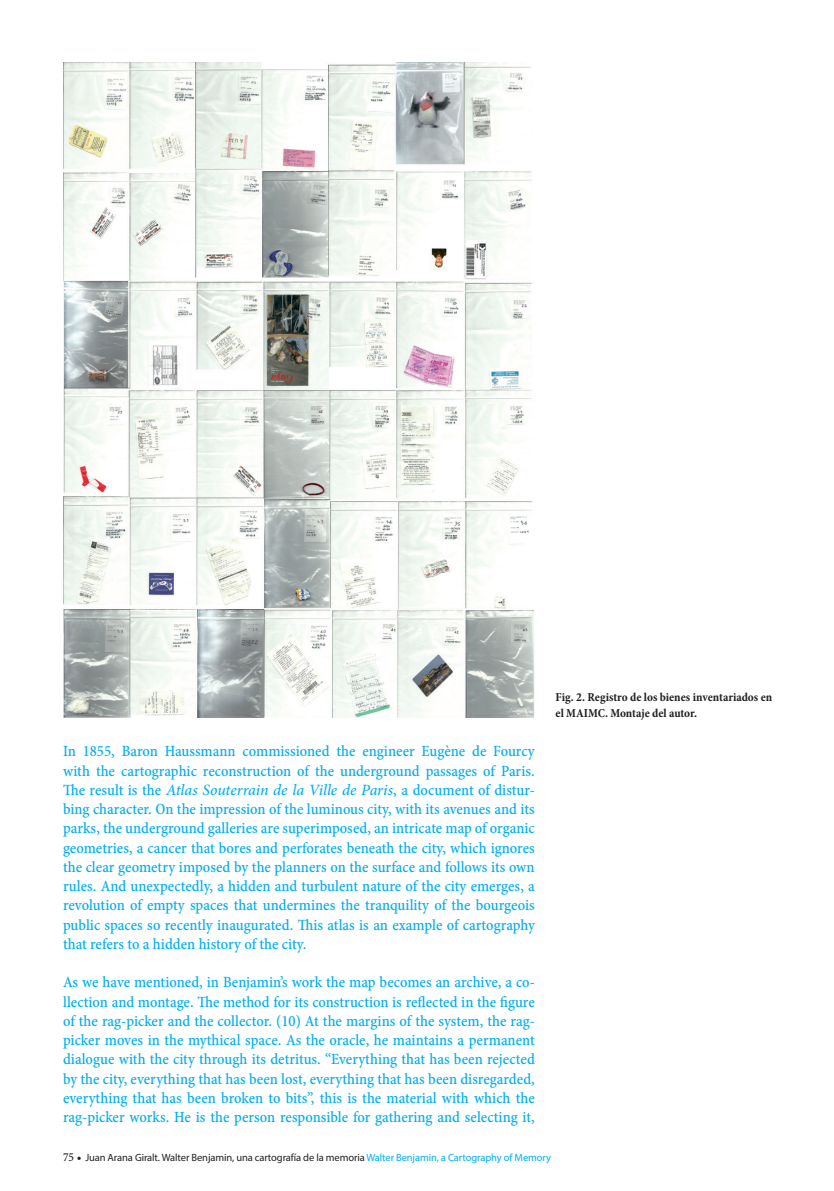
<style>
.page{position:relative;width:834px;height:1191px;background:#fff}
.page>*{position:absolute;margin:0;border:0;box-sizing:border-box;transform-origin:0 0}
.TEXTO_GENERAL_INGLÉS{font:15.75px/19.2px "Minion Pro Medium Cn Capt";letter-spacing:-.005em;color:#00aeef;text-align:justify}
.PIES_FOTO{font:700 condensed 12.25px/15.8px "Minion Pro";color:#231f20}
.t1{font:12.25px "Minion Pro Medium Cn Capt";color:#231f20}
.SEGUIMIENTO_AUTOR_TI{font:10.5px "Myriad Pro";letter-spacing:-.01em;color:#231f20}
.s1{font-family:"Minion Pro";font-weight:500;font-style:italic}
.s2{color:#00aeef}
</style>
<div class="page">
<img style="left:63px;top:63px;width:471px;height:655px">
<p class="TEXTO_GENERAL_INGLÉS" style="left:63px;top:741px;width:473px">In 1855, Baron Haussmann commissioned the engineer Eugène de Fourcy with the cartographic reconstruction of the underground passages of Paris.<br>The result is the <span class="s1">Atlas Souterrain de la Ville de Paris</span>, a document of distur&shy;bing character. On the impression of the luminous city, with its avenues and its parks, the underground galleries are superimposed, an intricate map of organic geometries, a cancer that bores and perforates beneath the city, which ignores the clear geometry imposed by the planners on the surface and follows its own rules. And unexpectedly, a hidden and turbulent nature of the city emerges, a revolution of empty spaces that undermines the tranquility of the bourgeois public spaces so recently inaugurated. This atlas is an example of cartography that refers to a hidden history of the city.</p>
<p class="TEXTO_GENERAL_INGLÉS" style="left:63px;top:972px;width:473px">As we have mentioned, in Benjamin’s work the map becomes an archive, a co&shy;llection and montage. The method for its construction is reflected in the figure of the rag-picker and the collector. (10) At the margins of the system, the rag&shy;picker moves in the mythical space. As the oracle, he maintains a permanent dialogue with the city through its detritus. “Everything that has been rejected by the city, everything that has been lost, everything that has been disregarded, everything that has been broken to bits”, this is the material with which the rag-picker works. He is the person responsible for gathering and selecting it,</p>
<p class="PIES_FOTO" style="left:555px;top:689px;width:218px">Fig. 2. Registro de los bienes inventariados en el MAIMC. Montaje del autor.</p>
<p class="SEGUIMIENTO_AUTOR_TI" style="left:85px;top:1150px;width:467px">Juan Arana Giralt. Walter Benjamin, una cartografía de la memoria <span class="s2">Walter Benjamin, a Cartography of Memory</span></p>
<p class="t1" style="left:63px;top:1148px;width:20px">75 •</p>
</div>
